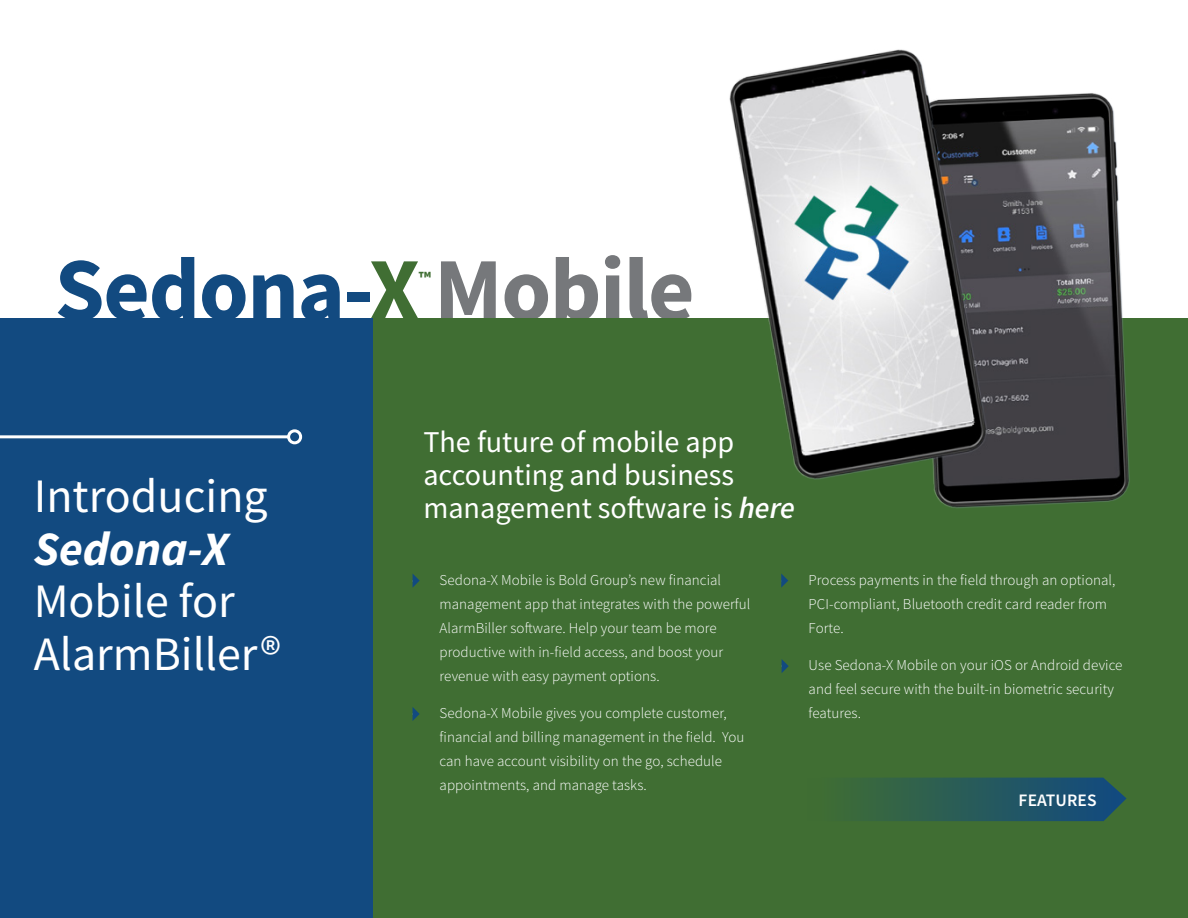
<style>
.page{position:relative;width:1188px;height:918px;background:#fff}
.page>*{position:absolute;margin:0;border:0;box-sizing:border-box;transform-origin:0 0}
.HEADLINE_1{font:700 90px "Source Sans Pro";letter-spacing:-.015em;color:#124a80}
.HEADLINE_2{font:48px/52.5px "Source Sans Pro";color:#fff}
.HEADLINE_2-2{font:30.15px "Source Sans Pro";color:#fff}
.HEADLINE_1-2{font:700 18px "Source Sans Pro";color:#406e33}
.COPY{font:600 17.55px "Source Sans Pro";letter-spacing:.005em;color:#fff}
.t1{font:300 15px/24px "Source Sans Pro";letter-spacing:.005em;color:#fff}
.s1{color:#406e33}
.s2{color:#76787b}
.s3{font-weight:700;font-style:italic}
.s4{font-weight:600;font-style:italic}
</style>
<div class="page">
<div style="left:0;top:319px;width:1188px;height:599px;background:#406e33"></div>
<div style="left:0;top:319px;width:373px;height:599px;background:#124a80"></div>
<hr style="left:0;top:435px;width:289px;height:3px;background:#fff">
<div style="left:287px;top:429px;width:15px;height:15px;border:3px solid #fff;border-radius:50%"></div>
<img style="left:728px;top:49px;width:403px;height:459px">
<svg style="left:413px;top:574px;width:7px;height:13px"></svg>
<svg style="left:781px;top:574px;width:7px;height:14px"></svg>
<svg style="left:413px;top:707px;width:7px;height:14px"></svg>
<svg style="left:861px;top:778px;width:266px;height:43px;background:#265a5c"></svg>
<svg style="left:782px;top:659px;width:7px;height:14px"></svg>
<p class="HEADLINE_1" style="left:55px;top:229px;width:642px">Sedona-<span class="s1">X</span> <span class="s2">Mobile</span></p>
<p class="HEADLINE_1-2" style="left:419px;top:266px;width:14px">™</p>
<p class="HEADLINE_2" style="left:34px;top:470px;width:236px">Introducing<br><span class="s3">Sedona-X</span></p>
<p class="HEADLINE_2" style="left:34px;top:575px;width:202px">Mobile for</p>
<p class="HEADLINE_2" style="left:34px;top:627px;width:249px">AlarmBiller®</p>
<p class="HEADLINE_2-2" style="left:423px;top:423px;width:312px">The future of mobile app</p>
<p class="HEADLINE_2-2" style="left:423px;top:456px;width:312px">accounting and business</p>
<p class="HEADLINE_2-2" style="left:423px;top:489px;width:373px">management software is <span class="s4">here</span></p>
<p class="t1" style="left:440px;top:568px;width:312px;text-indent:-27px">• Sedona-X Mobile is Bold Group’s new financial management app that integrates with the powerful AlarmBiller software. Help your team be more productive with in-field access, and boost your revenue with easy payment options.</p>
<p class="t1" style="left:440px;top:701px;width:306px;text-indent:-27px">• Sedona-X Mobile gives you complete customer, financial and billing management in the field. You can have account visibility on the go, schedule appointments, and manage tasks.</p>
<p class="t1" style="left:809px;top:568px;width:308px;text-indent:-27px">• Process payments in the field through an optional,<br>PCI-compliant, Bluetooth credit card reader from<br>Forte.</p>
<p class="t1" style="left:809px;top:653px;width:315px;text-indent:-27px">• Use Sedona-X Mobile on your iOS or Android device and feel secure with the built-in biometric security features.</p>
<p class="COPY" style="left:1019px;top:789px;width:79px">FEATURES</p>
</div>
